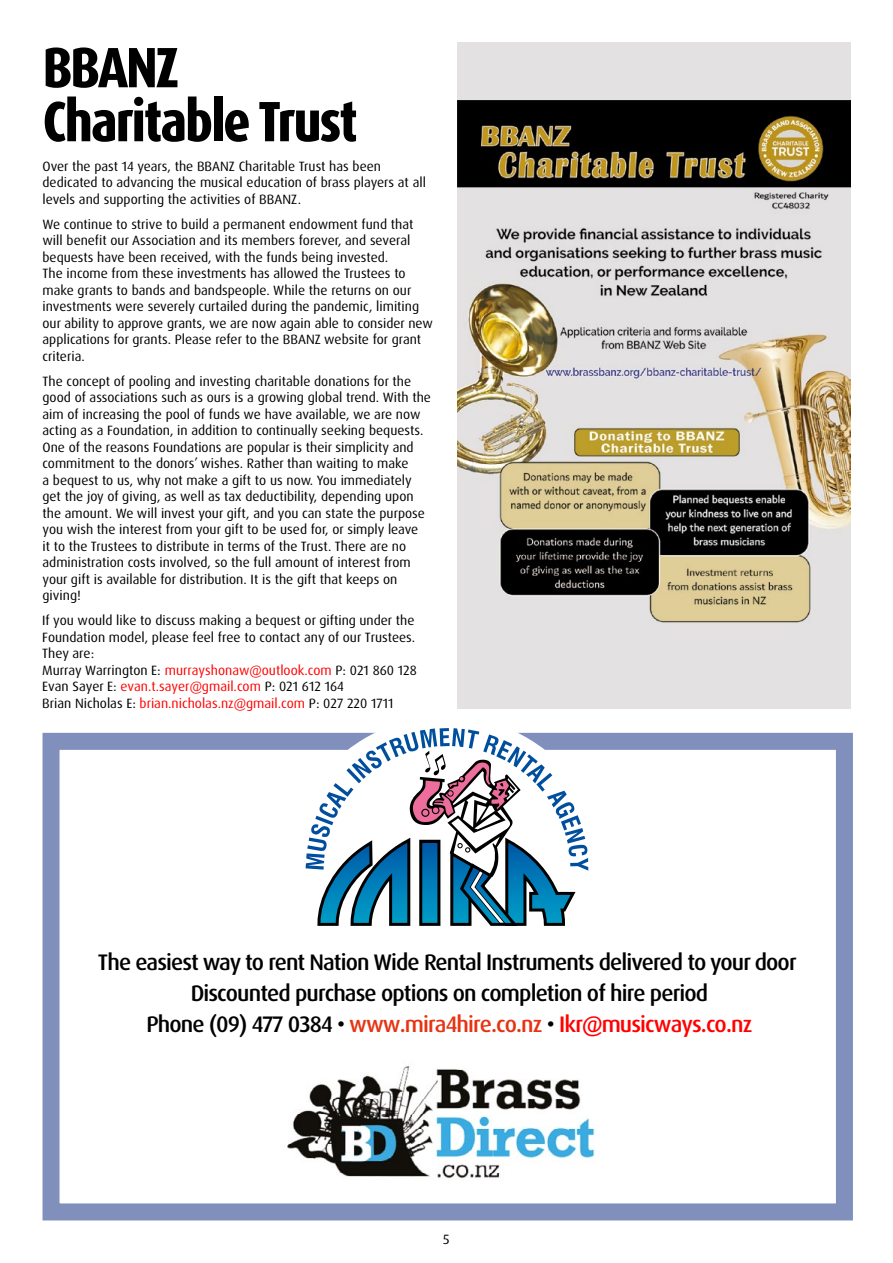
<style>
.page{position:relative;width:893px;height:1263px;background:#fff}
.page>*{position:absolute;margin:0;border:0;box-sizing:border-box;transform-origin:0 0}
.t1{font:800 condensed 57px/54px "Dax Pro";letter-spacing:-.04em;color:#000}
.t2{font:500 22.5px/31px "Dax Pro";letter-spacing:-.04em;color:#000;text-align:center}
.t3{font:13.5px/16.5px "Dax Pro";color:#000}
.s1{color:#f00}
.s2{color:#e63312}
</style>
<div class="page">
<div style="left:43px;top:733px;width:810px;height:487px;border:17px solid #808fbc"></div>
<img style="left:287px;top:1066px;width:308px;height:113px">
<svg style="left:306px;top:728px;width:282px;height:198px"></svg>
<div style="left:457px;top:43px;width:393px;height:666px;background:#e3e1e1"></div>
<img style="left:457px;top:101px;width:393px;height:522px">
<h1 class="t1" style="left:43px;top:41px;width:317px">BBANZ<br>Charitable Trust</h1>
<p class="t3" style="left:43px;top:158px;width:385px">Over the past 14 years, the BBANZ Charitable Trust has been dedicated to advancing the musical education of brass players at all levels and supporting the activities of BBANZ.</p>
<p class="t3" style="left:43px;top:216px;width:392px">We continue to strive to build a permanent endowment fund that will benefit our Association and its members forever, and several bequests have been received, with the funds being invested.<br>The income from these investments has allowed the Trustees to make grants to bands and bandspeople. While the returns on our investments were severely curtailed during the pandemic, limiting our ability to approve grants, we are now again able to consider new applications for grants. Please refer to the BBANZ website for grant criteria.</p>
<p class="t3" style="left:43px;top:373px;width:390px">The concept of pooling and investing charitable donations for the good of associations such as ours is a growing global trend. With the aim of increasing the pool of funds we have available, we are now acting as a Foundation, in addition to continually seeking bequests.<br>One of the reasons Foundations are popular is their simplicity and commitment to the donors’ wishes. Rather than waiting to make<br>a bequest to us, why not make a gift to us now. You immediately get the joy of giving, as well as tax deductibility, depending upon the amount. We will invest your gift, and you can state the purpose you wish the interest from your gift to be used for, or simply leave<br>it to the Trustees to distribute in terms of the Trust. There are no administration costs involved, so the full amount of interest from your gift is available for distribution. It is the gift that keeps on giving!</p>
<p class="t3" style="left:42px;top:612px;width:376px">If you would like to discuss making a bequest or gifting under the Foundation model, please feel free to contact any of our Trustees.<br>They are:<br>Murray Warrington E: <span class="s1">murrayshonaw@outlook.com</span> P: 021 860 128<br>Evan Sayer E: <span class="s1">evan.t.sayer@gmail.com</span> P: 021 612 164<br>Brian Nicholas E: <span class="s1">brian.nicholas.nz@gmail.com</span> P: 027 220 1711</p>
<h2 class="t2" style="left:98px;top:946px;width:700px">The easiest way to rent Nation Wide Rental Instruments delivered to your door<br>Discounted purchase options on completion of hire period<br>Phone (09) 477 0384 • <span class="s2">www.mira4hire.co.nz</span> • <span class="s1">Ikr@musicways.co.nz</span></h2>
<p class="t3" style="left:443px;top:1231px;width:8px">5</p>
</div>
